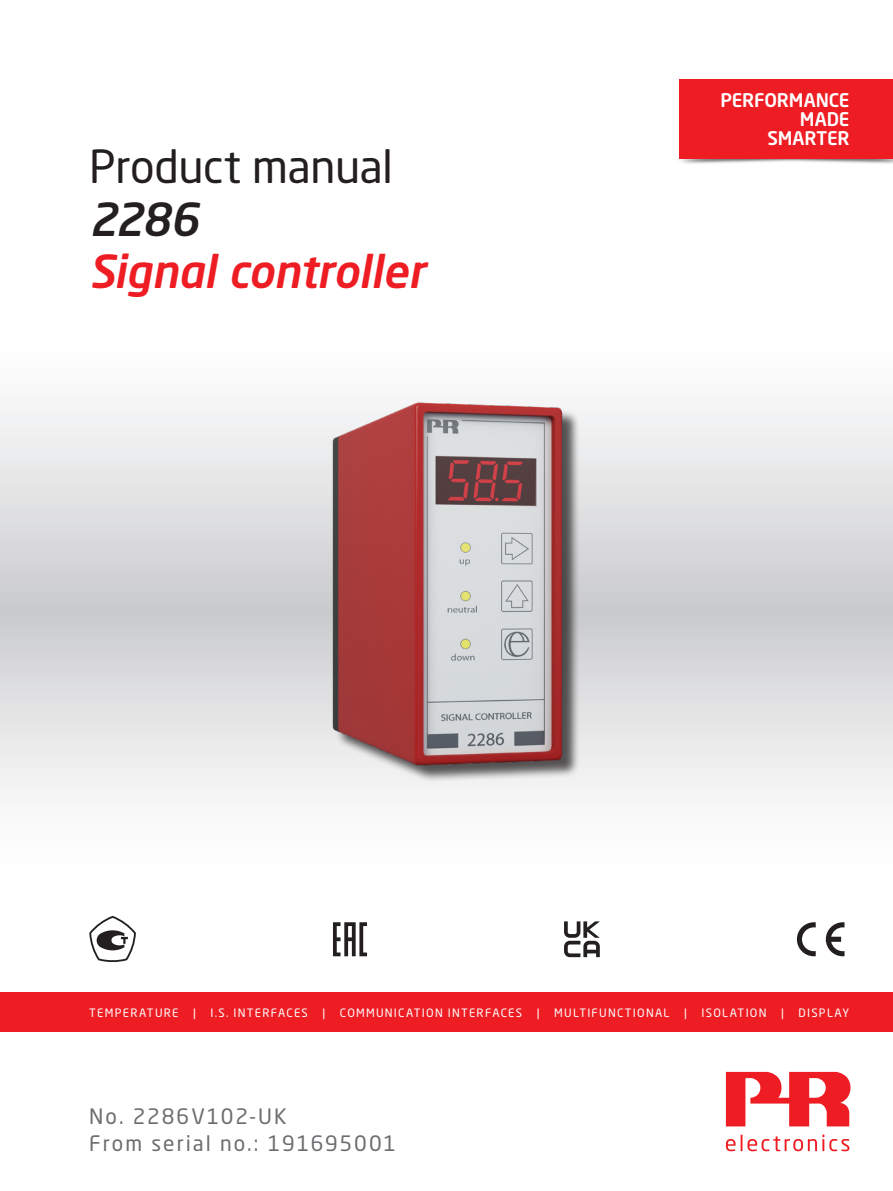
<style>
.page{position:relative;width:893px;height:1191px;background:#fff}
.page>*{position:absolute;margin:0;border:0;box-sizing:border-box;transform-origin:0 0}
.t1{font:italic 500 45px "Neo Sans Pro";letter-spacing:-.005em;color:#ee1d23}
.t2{font:45px "Neo Sans Pro";letter-spacing:-.01em;color:#231f20}
.t3{font:italic 500 45px "Neo Sans Pro";color:#231f20}
.t4{font:21px/27px "Neo Sans Pro";letter-spacing:.09em;color:#6c6d70}
.t5{font:500 18.6px/19px "Neo Sans Std";letter-spacing:-.01em;color:#fff;text-align:right}
.t6{font:11.4px "Neo Sans Pro";letter-spacing:.11em;color:#fff}
</style>
<div class="page">
<svg style="left:0;top:408px;width:893px;height:387px"></svg>
<div style="left:0;top:992px;width:893px;height:40px;background:#ee1d23"></div>
<svg style="left:726px;top:1134px;width:123px;height:17px"></svg>
<svg style="left:726px;top:1071px;width:124px;height:55px"></svg>
<img style="left:679px;top:153px;width:214px;height:11px">
<div style="left:680px;top:79px;width:213px;height:80px;background:#ee1d23"></div>
<img style="left:213px;top:402px;width:467px;height:392px">
<svg style="left:826px;top:922px;width:18px;height:34px"></svg>
<svg style="left:797px;top:922px;width:19px;height:34px"></svg>
<svg style="left:333px;top:922px;width:34px;height:34px"></svg>
<svg style="left:564px;top:921px;width:36px;height:36px"></svg>
<svg style="left:89px;top:915px;width:47px;height:47px"></svg>
<h1 class="t2" style="left:89px;top:139px;width:305px">Product manual</h1>
<h1 class="t3" style="left:89px;top:191px;width:111px">2286</h1>
<h1 class="t1" style="left:89px;top:243px;width:337px">Signal controller</h1>
<h3 class="t5" style="left:720px;top:90px;width:131px">PERFORMANCE<br>MADE<br>SMARTER</h3>
<p class="t6" style="left:89px;top:1005px;width:91px">TEMPERATURE</p>
<p class="t6" style="left:193px;top:1005px;width:4px">|</p>
<p class="t6" style="left:211px;top:1005px;width:99px">I.S. INTERFACES</p>
<p class="t6" style="left:323px;top:1005px;width:4px">|</p>
<p class="t6" style="left:340px;top:1005px;width:184px">COMMUNICATION INTERFACES</p>
<p class="t6" style="left:537px;top:1005px;width:4px">|</p>
<p class="t6" style="left:554px;top:1005px;width:117px">MULTIFUNCTIONAL</p>
<p class="t6" style="left:684px;top:1005px;width:4px">|</p>
<p class="t6" style="left:701px;top:1005px;width:67px">ISOLATION</p>
<p class="t6" style="left:781px;top:1005px;width:4px">|</p>
<p class="t6" style="left:799px;top:1005px;width:52px">DISPLAY</p>
<h2 class="t4" style="left:89px;top:1102px;width:308px">No. 2286V102-UK<br>From serial no.: 191695001</h2>
</div>
